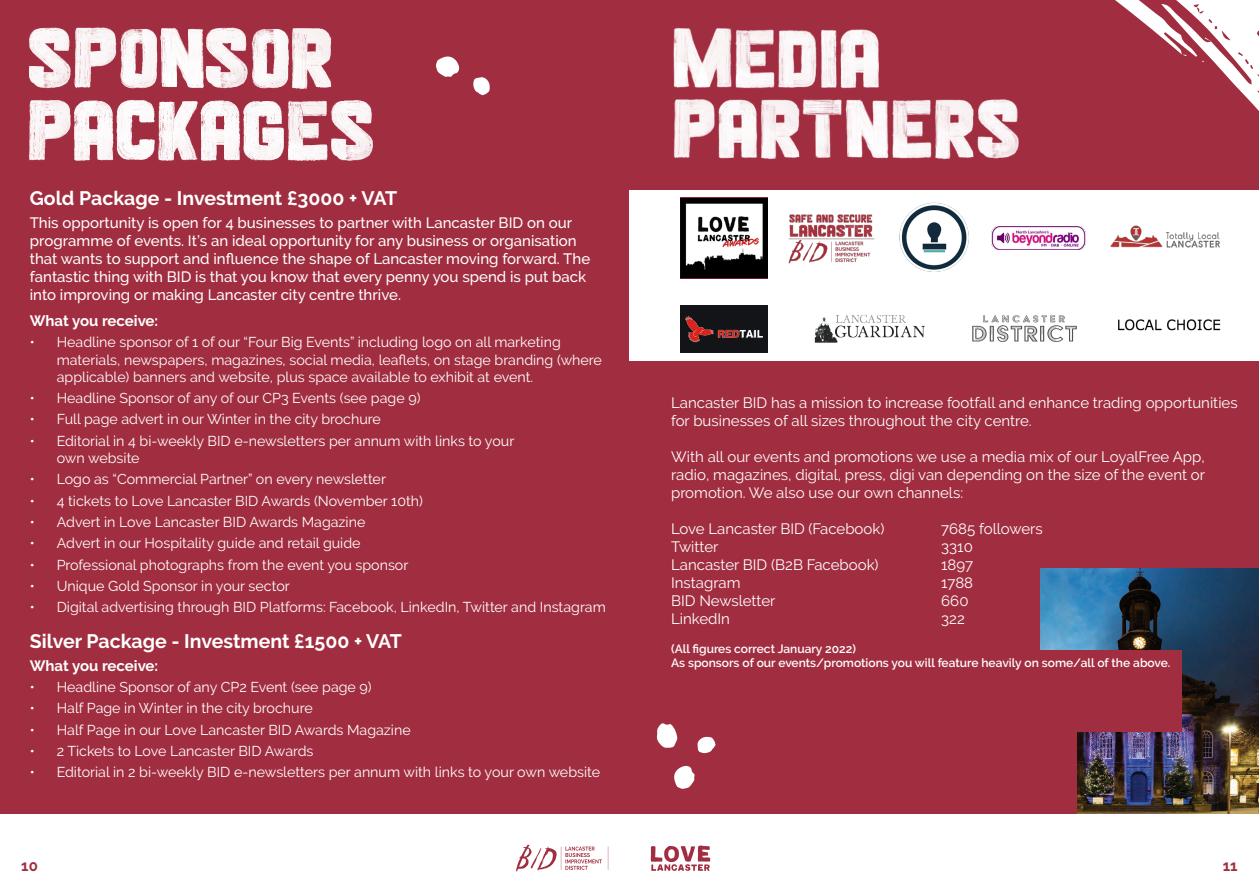
<style>
.page{position:relative;width:1259px;height:893px;background:#fff}
.page>*{position:absolute;margin:0;border:0;box-sizing:border-box;transform-origin:0 0}
.t1{font:700 19.5px "Raleway";color:#fff}
.t2{font:15px/18px "Raleway";color:#fff}
.t3{font:500 15px/18px "Raleway";color:#fff}
.t4{font:700 15px "Raleway";color:#fff}
.t5{font:700 15px "Raleway";color:#a12e40}
.t6{font:14.25px/17.1px "Raleway";color:#fff}
.t7{font:600 12px "Raleway";color:#fff}
</style>
<div class="page">
<svg style="left:651px;top:845px;width:59px;height:26px"></svg>
<svg style="left:516px;top:844px;width:92px;height:28px"></svg>
<div style="left:0;top:0;width:1259px;height:813px;background:#a12e40"></div>
<img style="left:1040px;top:568px;width:219px;height:245px">
<div style="left:718px;top:650px;width:463px;height:82px;background:#a12e40"></div>
<div style="left:629px;top:190px;width:630px;height:170px;background:#fff"></div>
<img style="left:673px;top:0;width:586px;height:198px">
<img style="left:680px;top:198px;width:88px;height:80px">
<div style="left:680px;top:305px;width:88px;height:48px;background:#121418"></div>
<img style="left:685px;top:316px;width:78px;height:26px">
<img style="left:788px;top:214px;width:86px;height:50px">
<img style="left:899px;top:202px;width:70px;height:70px">
<img style="left:991px;top:227px;width:95px;height:23px">
<img style="left:814px;top:314px;width:111px;height:29px">
<img style="left:972px;top:315px;width:104px;height:27px">
<img style="left:1118px;top:319px;width:103px;height:12px">
<img style="left:1110px;top:225px;width:110px;height:23px">
<img style="left:29px;top:27px;width:454px;height:134px">
<div style="left:613px;top:732px;width:463px;height:81px;background:#a12e40"></div>
<svg style="left:697px;top:737px;width:18px;height:16px"></svg>
<svg style="left:657px;top:723px;width:20px;height:25px"></svg>
<svg style="left:674px;top:766px;width:20px;height:23px"></svg>
<svg style="left:473px;top:77px;width:17px;height:18px"></svg>
<svg style="left:436px;top:54px;width:23px;height:23px"></svg>
<p class="t1" style="left:30px;top:187px;width:369px">Gold Package - Investment £3000 + VAT</p>
<p class="t3" style="left:30px;top:213px;width:562px">This opportunity is open for 4 businesses to partner with Lancaster BID on our programme of events. It’s an ideal opportunity for any business or organisation that wants to support and influence the shape of Lancaster moving forward. The fantastic thing with BID is that you know that every penny you spend is put back into improving or making Lancaster city centre thrive.</p>
<p class="t4" style="left:30px;top:312px;width:130px">What you receive:</p>
<p class="t6" style="left:57px;top:334px;width:547px;text-indent:-27px">• Headline sponsor of 1 of our “Four Big Events” including logo on all marketing materials, newspapers, magazines, social media, leaflets, on stage branding (where applicable) banners and website, plus space available to exhibit at event.</p>
<p class="t6" style="left:30px;top:389px;width:392px">• Headline Sponsor of any of our CP3 Events (see page 9)</p>
<p class="t6" style="left:30px;top:411px;width:353px">• Full page advert in our Winter in the city brochure</p>
<p class="t6" style="left:57px;top:432px;width:459px;text-indent:-27px">• Editorial in 4 bi-weekly BID e-newsletters per annum with links to your own website</p>
<p class="t6" style="left:30px;top:471px;width:358px">• Logo as “Commercial Partner” on every newsletter</p>
<p class="t6" style="left:30px;top:492px;width:395px">• 4 tickets to Love Lancaster BID Awards (November 10th)</p>
<p class="t6" style="left:30px;top:513px;width:337px">• Advert in Love Lancaster BID Awards Magazine</p>
<p class="t6" style="left:30px;top:535px;width:332px">• Advert in our Hospitality guide and retail guide</p>
<p class="t6" style="left:30px;top:556px;width:380px">• Professional photographs from the event you sponsor</p>
<p class="t6" style="left:30px;top:577px;width:261px">• Unique Gold Sponsor in your sector</p>
<p class="t6" style="left:30px;top:599px;width:577px">• Digital advertising through BID Platforms: Facebook, LinkedIn, Twitter and Instagram</p>
<p class="t1" style="left:30px;top:630px;width:374px">Silver Package - Investment £1500 + VAT</p>
<p class="t4" style="left:30px;top:657px;width:130px">What you receive:</p>
<p class="t6" style="left:30px;top:678px;width:343px">• Headline Sponsor of any CP2 Event (see page 9)</p>
<p class="t6" style="left:30px;top:700px;width:284px">• Half Page in Winter in the city brochure</p>
<p class="t6" style="left:30px;top:721px;width:382px">• Half Page in our Love Lancaster BID Awards Magazine</p>
<p class="t6" style="left:30px;top:742px;width:285px">• 2 Tickets to Love Lancaster BID Awards</p>
<p class="t6" style="left:30px;top:764px;width:572px">• Editorial in 2 bi-weekly BID e-newsletters per annum with links to your own website</p>
<p class="t2" style="left:671px;top:394px;width:568px">Lancaster BID has a mission to increase footfall and enhance trading opportunities for businesses of all sizes throughout the city centre.</p>
<p class="t2" style="left:671px;top:448px;width:535px;text-align:justify">With all our events and promotions we use a media mix of our LoyalFree App, radio, magazines, digital, press, digi van depending on the size of the event or promotion. We also use our own channels:</p>
<p class="t2" style="left:671px;top:520px;width:215px">Love Lancaster BID (Facebook)</p>
<p class="t2" style="left:941px;top:520px;width:103px">7685 followers</p>
<p class="t2" style="left:671px;top:538px;width:49px">Twitter</p>
<p class="t2" style="left:941px;top:538px;width:33px">3310</p>
<p class="t2" style="left:671px;top:556px;width:209px">Lancaster BID (B2B Facebook)</p>
<p class="t2" style="left:941px;top:556px;width:33px">1897</p>
<p class="t2" style="left:671px;top:574px;width:71px">Instagram</p>
<p class="t2" style="left:941px;top:574px;width:33px">1788</p>
<p class="t2" style="left:671px;top:592px;width:106px">BID Newsletter</p>
<p class="t2" style="left:941px;top:592px;width:29px">660</p>
<p class="t2" style="left:671px;top:610px;width:60px">LinkedIn</p>
<p class="t2" style="left:941px;top:610px;width:25px">322</p>
<p class="t7" style="left:671px;top:642px;width:186px">(All figures correct January 2022)</p>
<p class="t7" style="left:671px;top:656px;width:501px">As sponsors of our events/promotions you will feature heavily on some/all of the above.</p>
<p class="t5" style="left:21px;top:857px;width:18px">10</p>
<p class="t5" style="left:1223px;top:857px;width:16px">11</p>
</div>
